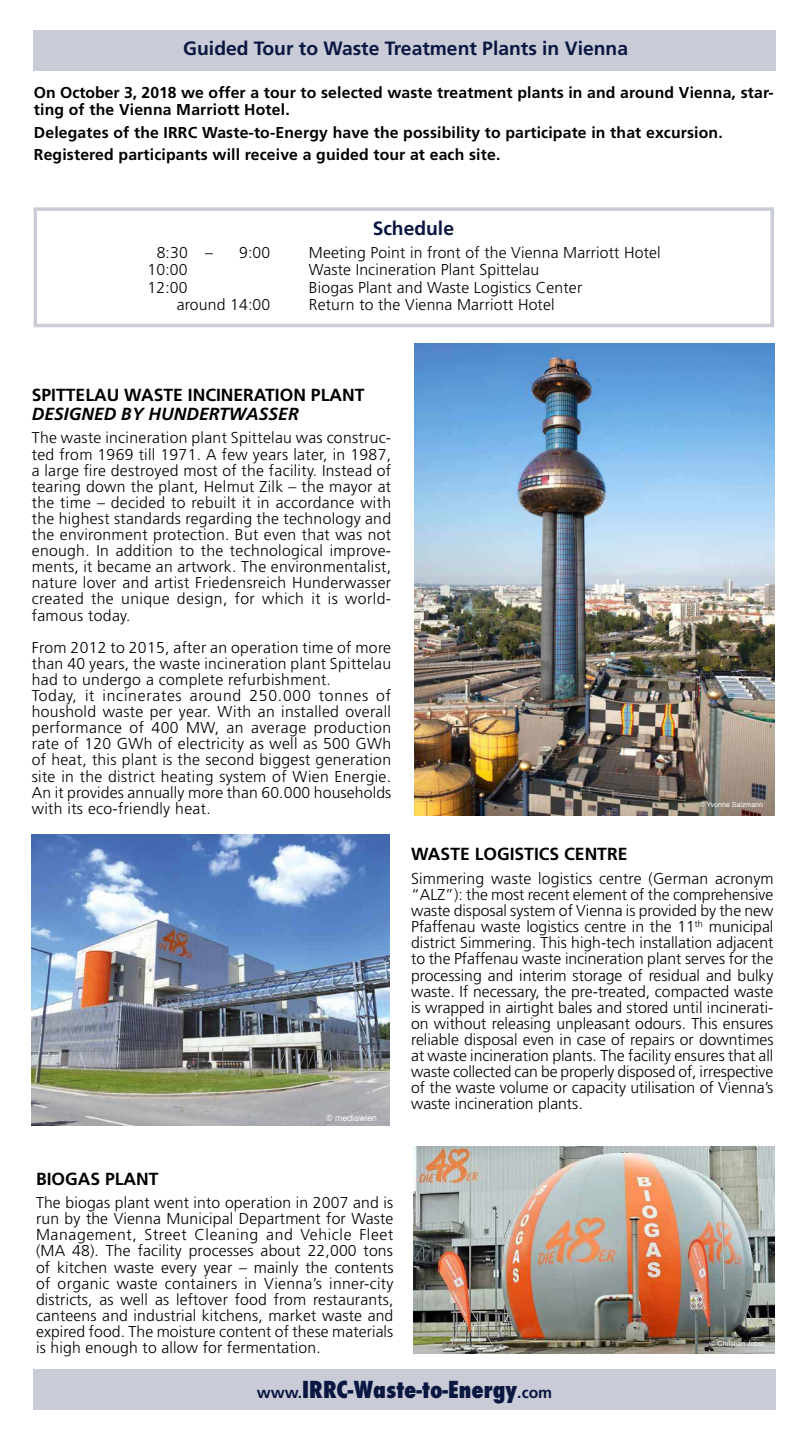
<style>
.page{position:relative;width:809px;height:1439px;background:#fff}
.page>*{position:absolute;margin:0;border:0;box-sizing:border-box;transform-origin:0 0}
.t1{font:800 condensed 22.75px "Futura";color:#0a1741}
.t2{font:700 19.25px "Frutiger";color:#0a1741}
.t3{font:700 17.5px "Frutiger";color:#000}
.t4{font:italic 700 17.5px "Frutiger";color:#000}
.t5{font:300 15.75px/16.1px "Frutiger";letter-spacing:.02em;color:#000;text-align:justify}
.t6{font:700 15.75px/17.5px "Frutiger";letter-spacing:.01em;color:#000}
.t7{font:8.75px "Helvetica";color:#fff}
.t8{font:7px "Helvetica";color:#fff}
.s1{font-family:"Frutiger";font-weight:700;font-stretch:normal;font-size:15.75px}
</style>
<div class="page">
<div style="left:33px;top:31px;width:742px;height:40px;background:#c9cbd7"></div>
<div style="left:33px;top:1369px;width:743px;height:41px;background:#c9cbd7"></div>
<img style="left:413px;top:1146px;width:361px;height:207px">
<img style="left:414px;top:343px;width:360px;height:473px">
<img style="left:31px;top:834px;width:358px;height:292px">
<div style="left:34px;top:207px;width:740px;height:120px;border:4px solid #c9cbd7"></div>
<p class="t2" style="left:183px;top:38px;width:446px">Guided Tour to Waste Treatment Plants in Vienna</p>
<p class="t6" style="left:34px;top:84px;width:741px">On October 3, 2018 we offer a tour to selected waste treatment plants in and around Vienna, star&shy;ting of the Vienna Marriott Hotel.</p>
<p class="t6" style="left:34px;top:121px;width:690px;line-height:22.4px">Delegates of the IRRC Waste-to-Energy have the possibility to participate in that excursion.<br>Registered participants will receive a guided tour at each site.</p>
<p class="t2" style="left:373px;top:218px;width:83px">Schedule</p>
<p class="t5" style="left:157px;top:245px;width:58px">8:30 –</p>
<p class="t5" style="left:239px;top:245px;width:33px">9:00</p>
<p class="t5" style="left:309px;top:245px;width:353px">Meeting Point in front of the Vienna Marriott Hotel</p>
<p class="t5" style="left:148px;top:263px;width:42px">10:00</p>
<p class="t5" style="left:309px;top:263px;width:232px">Waste Incineration Plant Spittelau</p>
<p class="t5" style="left:148px;top:280px;width:42px">12:00</p>
<p class="t5" style="left:309px;top:280px;width:275px">Biogas Plant and Waste Logistics Center</p>
<p class="t5" style="left:177px;top:298px;width:95px">around 14:00</p>
<p class="t5" style="left:309px;top:298px;width:247px">Return to the Vienna Marriott Hotel</p>
<p class="t3" style="left:32px;top:385px;width:334px">SPITTELAU WASTE INCINERATION PLANT</p>
<p class="t4" style="left:32px;top:403px;width:268px">DESIGNED BY HUNDERTWASSER</p>
<p class="t5" style="left:32px;top:431px;width:361px">The waste incineration plant Spittelau was construc&shy;ted from 1969 till 1971. A few years later, in 1987, a large fire destroyed most of the facility. Instead of tearing down the plant, Helmut Zilk – the mayor at the time – decided to rebuilt it in accordance with the highest standards regarding the technology and the environment protection. But even that was not enough. In addition to the technological improve&shy;ments, it became an artwork. The environmentalist, nature lover and artist Friedensreich Hunderwasser created the unique design, for which it is world&shy;famous today.</p>
<p class="t5" style="left:32px;top:640px;width:361px;text-align:left">From 2012 to 2015, after an operation time of more than 40 years, the waste incineration plant Spittelau had to undergo a complete refurbishment.<br>Today, it incinerates around 250.000 tonnes of houshold waste per year. With an installed overall performance of 400 MW, an average production rate of 120 GWh of electricity as well as 500 GWh of heat, this plant is the second biggest generation site in the district heating system of Wien Energie.<br>An it provides annually more than 60.000 households with its eco-friendly heat.</p>
<p class="t8" style="left:699px;top:800px;width:65px">© Yvonne Salzmann</p>
<p class="t7" style="left:326px;top:1113px;width:52px">© mediawien</p>
<p class="t3" style="left:411px;top:845px;width:218px">WASTE LOGISTICS CENTRE</p>
<p class="t5" style="left:411px;top:871px;width:364px">Simmering waste logistics centre (German acronym “ALZ”): the most recent element of the comprehensive waste disposal system of Vienna is provided by the new Pfaffenau waste logistics centre in the 11<sup>th</sup> municipal district Simmering. This high-tech installation adjacent to the Pfaffenau waste incineration plant serves for the processing and interim storage of residual and bulky waste. If necessary, the pre-treated, compacted waste is wrapped in airtight bales and stored until incinerati&shy;on without releasing unpleasant odours. This ensures reliable disposal even in case of repairs or downtimes at waste incineration plants. The facility ensures that all waste collected can be properly disposed of, irrespective of the waste volume or capacity utilisation of Vienna’s waste incineration plants.</p>
<p class="t3" style="left:36px;top:1169px;width:124px">BIOGAS PLANT</p>
<p class="t5" style="left:36px;top:1195px;width:359px">The biogas plant went into operation in 2007 and is run by the Vienna Municipal Department for Waste Management, Street Cleaning and Vehicle Fleet (MA 48). The facility processes about 22,000 tons of kitchen waste every year – mainly the contents of organic waste containers in Vienna’s inner-city districts, as well as leftover food from restaurants, canteens and industrial kitchens, market waste and expired food. The moisture content of these materials is high enough to allow for fermentation.</p>
<p class="t8" style="left:710px;top:1340px;width:55px">© Christian Jobst</p>
<h1 class="t1" style="left:257px;top:1380px;width:297px"><span class="s1">www.</span>IRRC-Waste-to-Energy<span class="s1">.com</span></h1>
</div>
